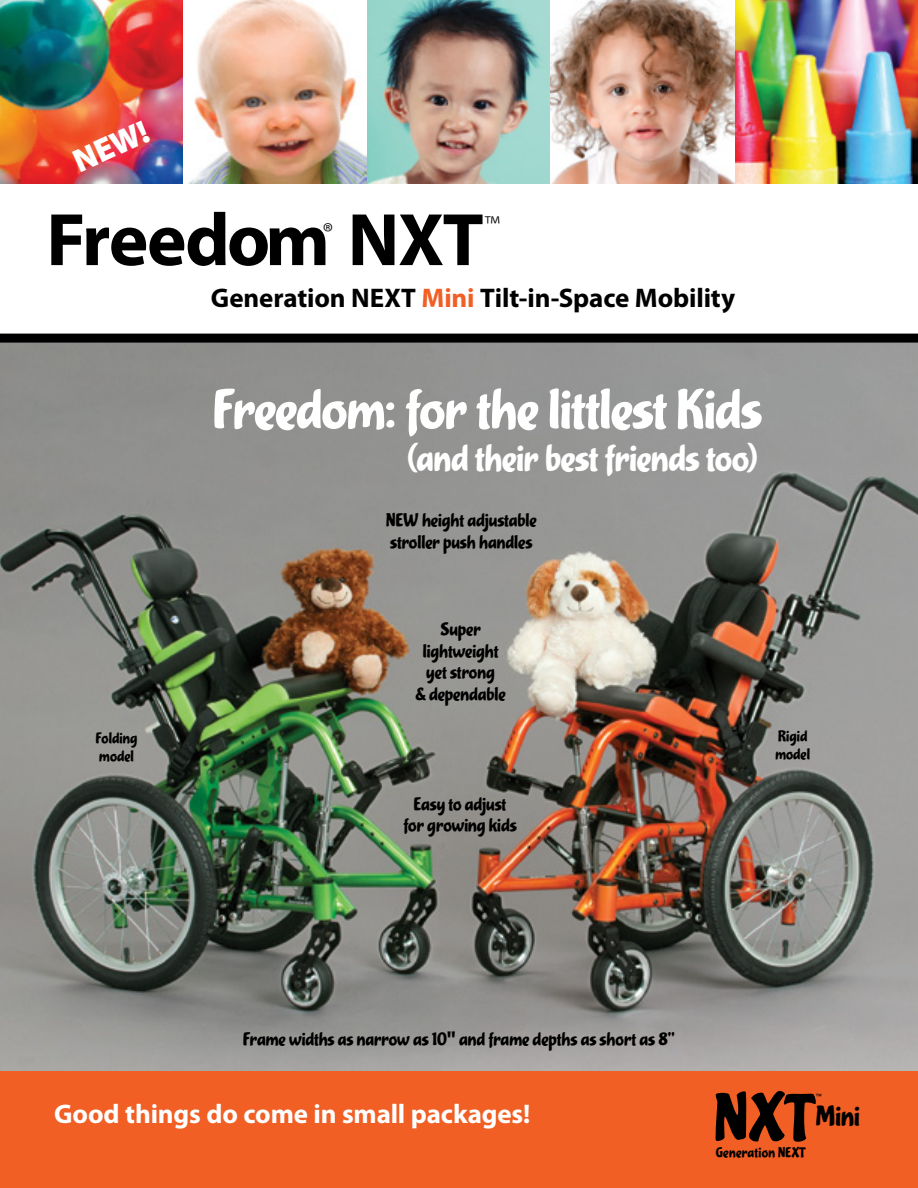
<style>
.page{position:relative;width:918px;height:1188px;background:#fff}
.page>*{position:absolute;margin:0;border:0;box-sizing:border-box;transform-origin:0 0}
.t1{font:700 75px "Myriad Pro";letter-spacing:-.02em;color:#000}
.t2{font:64.8px "Cupcake";color:#000}
.t3{font:54px "Cupcake";letter-spacing:-.01em;color:#fff}
.t4{font:36px "Cupcake";letter-spacing:-.005em;color:#fff}
.t5{font:900 33px "Myriad Pro";color:#fff}
.t6{font:700 27px "Myriad Pro";letter-spacing:-.005em;color:#000}
.t7{font:700 27px "Myriad Pro";letter-spacing:-.005em;color:#fff}
.t8{font:27px "Cupcake";color:#000}
.t9{font:300 26.25px "Myriad Pro";color:#000}
.t10{font:18px/21.6px "Cupcake";color:#000;text-align:center}
.t11{font:15px/18px "Cupcake";letter-spacing:.005em;color:#000}
.t12{font:13.8px "Cupcake";letter-spacing:.025em;color:#000}
.t13{font:7.2px "Helvetica";color:#000}
.s1{color:#f15f24}
.s2{font-family:"Futura";font-weight:700}
</style>
<div class="page">
<img style="left:367px;top:0;width:184px;height:184px">
<img style="left:0;top:0;width:367px;height:184px">
<img style="left:551px;top:0;width:367px;height:184px">
<img style="left:0;top:343px;width:918px;height:728px">
<div style="left:0;top:334px;width:918px;height:9px;background:#000"></div>
<div style="left:0;top:1071px;width:918px;height:117px;background:#f15f24"></div>
<h3 class="t5" style="left:66px;top:142px;width:81px;rotate:-24deg">NEW!</h3>
<h1 class="t1" style="left:46px;top:191px;width:439px">Freedom NXT</h1>
<h3 class="t9" style="left:484px;top:209px;width:17px">™</h3>
<h3 class="t9" style="left:323px;top:217px;width:12px">®</h3>
<h3 class="t6" style="left:211px;top:280px;width:526px">Generation NEXT <span class="s1">Mini</span> Tilt-in-Space Mobility</h3>
<h3 class="t3" style="left:213px;top:377px;width:550px">Freedom: for the littlest Kids</h3>
<h3 class="t4" style="left:408px;top:437px;width:352px">(and their best friends too)</h3>
<p class="t10" style="left:386px;top:510px;width:152px;text-align:left">NEW height adjustable stroller push handles</p>
<p class="t11" style="left:96px;top:730px;width:43px">Folding model</p>
<p class="t10" style="left:415px;top:619px;width:92px">Super lightweight yet strong<br>&amp; dependable</p>
<p class="t10" style="left:403px;top:794px;width:115px">Easy to adjust for growing kids</p>
<p class="t11" style="left:775px;top:728px;width:36px">Rigid model</p>
<p class="t10" style="left:243px;top:1029px;width:433px">Frame widths as narrow as 10<span class="s2">"</span> and frame depths as short as 8"</p>
<h3 class="t7" style="left:54px;top:1096px;width:478px">Good things do come in small packages!</h3>
<h2 class="t2" style="left:714px;top:1080px;width:104px">NXT</h2>
<p class="t12" style="left:716px;top:1144px;width:92px">Generation NEXT</p>
<p class="t13" style="left:815px;top:1091px;width:9px">™</p>
<h3 class="t8" style="left:816px;top:1100px;width:45px">Mini</h3>
</div>
